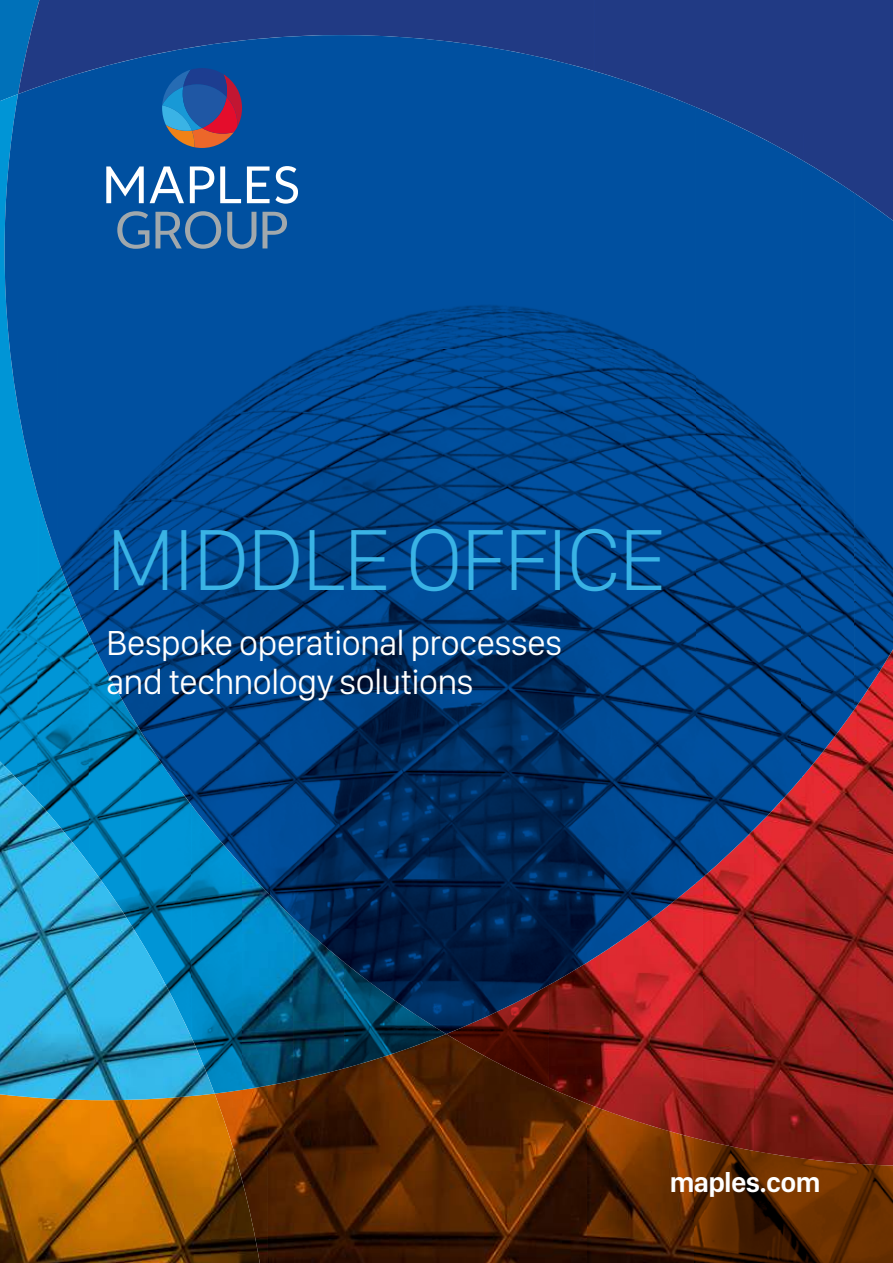
<style>
.page{position:relative;width:893px;height:1263px;background:#fff}
.page>*{position:absolute;margin:0;border:0;box-sizing:border-box;transform-origin:0 0}
.t1{font:100 43.95px "SF Compact Display";letter-spacing:-.05em;color:#3ab3e5}
.t2{font:300 17.55px "SF Compact Display";letter-spacing:-.05em;color:#fff}
.t3{font:600 13.95px "SF Compact Display";letter-spacing:-.05em;color:#fff}
</style>
<div class="page">
<div style="left:0;top:0;width:20px;height:94px;background:#0071b9"></div>
<div style="left:594px;top:0;width:299px;height:134px;background:#213a84"></div>
<div style="left:20px;top:0;width:574px;height:80px;background:#213a84"></div>
<div style="left:803px;top:134px;width:90px;height:59px;background:#213a84"></div>
<img style="left:802px;top:134px;width:1px;height:25px">
<img style="left:268px;top:1053px;width:319px;height:210px">
<img style="left:587px;top:1108px;width:107px;height:155px">
<img style="left:243px;top:1090px;width:25px;height:173px">
<img style="left:694px;top:1140px;width:199px;height:123px">
<img style="left:0;top:94px;width:37px;height:667px">
<img style="left:37px;top:558px;width:52px;height:203px">
<img style="left:89px;top:666px;width:21px;height:95px">
<img style="left:215px;top:877px;width:28px;height:216px">
<img style="left:242px;top:877px;width:52px;height:213px">
<img style="left:293px;top:929px;width:52px;height:152px">
<img style="left:344px;top:982px;width:52px;height:86px">
<img style="left:395px;top:1034px;width:51px;height:19px">
<img style="left:856px;top:710px;width:37px;height:455px">
<img style="left:805px;top:710px;width:52px;height:454px">
<img style="left:753px;top:778px;width:52px;height:381px">
<img style="left:702px;top:877px;width:52px;height:274px">
<img style="left:599px;top:884px;width:104px;height:256px">
<img style="left:548px;top:982px;width:52px;height:126px">
<img style="left:446px;top:1034px;width:103px;height:34px">
<img style="left:506px;top:1067px;width:43px;height:21px">
<img style="left:57px;top:35px;width:638px;height:631px">
<img style="left:5px;top:80px;width:53px;height:478px">
<img style="left:695px;top:107px;width:107px;height:770px">
<img style="left:801px;top:159px;width:54px;height:619px">
<img style="left:854px;top:193px;width:39px;height:517px">
<img style="left:269px;top:665px;width:426px;height:264px">
<img style="left:110px;top:665px;width:160px;height:106px">
<img style="left:104px;top:665px;width:7px;height:14px">
<img style="left:215px;top:771px;width:55px;height:106px">
<svg style="left:695px;top:876px;width:9px;height:8px"></svg>
<img style="left:252px;top:876px;width:18px;height:19px">
<img style="left:305px;top:929px;width:333px;height:53px">
<img style="left:369px;top:981px;width:186px;height:53px">
<img style="left:0;top:1093px;width:260px;height:170px">
<img style="left:0;top:761px;width:215px;height:339px">
<svg style="left:190px;top:166px;width:24px;height:37px"></svg>
<svg style="left:220px;top:166px;width:21px;height:37px"></svg>
<svg style="left:247px;top:166px;width:51px;height:38px"></svg>
<svg style="left:106px;top:166px;width:38px;height:37px"></svg>
<svg style="left:150px;top:166px;width:34px;height:37px"></svg>
<svg style="left:162px;top:68px;width:80px;height:80px;background:#4e5687"></svg>
<svg style="left:155px;top:211px;width:66px;height:37px;background:#3c70a4"></svg>
<svg style="left:117px;top:211px;width:32px;height:37px"></svg>
<svg style="left:262px;top:212px;width:25px;height:36px"></svg>
<svg style="left:227px;top:212px;width:29px;height:36px"></svg>
<h1 class="t1" style="left:106px;top:549px;width:562px">MIDDLE OFFICE</h1>
<p class="t2" style="left:106px;top:638px;width:457px">Bespoke operational processes</p>
<p class="t2" style="left:106px;top:677px;width:369px">and technology solutions</p>
<p class="t3" style="left:670px;top:1179px;width:152px">maples.com</p>
</div>
